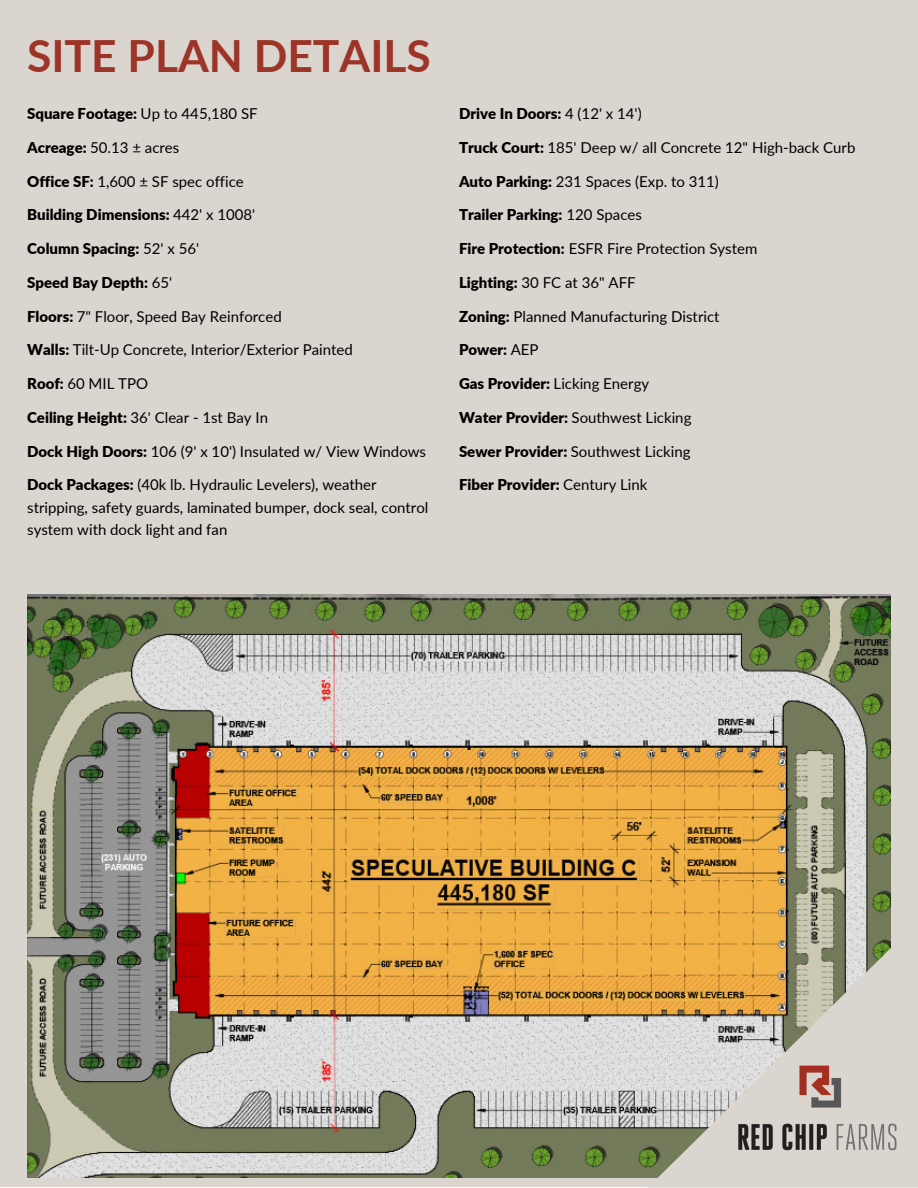
<style>
.page{position:relative;width:918px;height:1188px;background:#fff}
.page>*{position:absolute;margin:0;border:0;box-sizing:border-box;transform-origin:0 0}
.t1{font:700 44.4px "Lato";color:#9d3428}
.t2{font:15px "Lato";color:#000}
.t3{font:900 15px "Lato";color:#000}
.s1{font-weight:400}
.s2{font-weight:900}
</style>
<div class="page">
<div style="left:0;top:0;width:918px;height:1187px;background:#dbd5d0"></div>
<img style="left:27px;top:594px;width:863px;height:584px">
<svg style="left:648px;top:921px;width:270px;height:267px"></svg>
<img style="left:717px;top:1059px;width:201px;height:100px">
<p class="t1" style="left:27px;top:28px;width:405px">SITE PLAN DETAILS</p>
<p class="t3" style="left:27px;top:104px;width:232px">Square Footage: <span class="s1">Up to 445,180 SF</span></p>
<p class="t2" style="left:27px;top:138px;width:154px"><span class="s2">Acreage:</span> 50.13 ± acres</p>
<p class="t2" style="left:27px;top:172px;width:218px"><span class="s2">Office SF:</span> 1,600 ± SF spec office</p>
<p class="t3" style="left:27px;top:206px;width:230px">Building Dimensions: <span class="s1">442' x 1008'</span></p>
<p class="t3" style="left:27px;top:239px;width:174px">Column Spacing: <span class="s1">52' x 56'</span></p>
<p class="t3" style="left:27px;top:273px;width:147px">Speed Bay Depth: <span class="s1">65'</span></p>
<p class="t2" style="left:27px;top:307px;width:256px"><span class="s2">Floors:</span> 7" Floor, Speed Bay Reinforced</p>
<p class="t2" style="left:27px;top:341px;width:327px"><span class="s2">Walls:</span> Tilt-Up Concrete, Interior/Exterior Painted</p>
<p class="t2" style="left:27px;top:374px;width:122px"><span class="s2">Roof:</span> 60 MIL TPO</p>
<p class="t2" style="left:27px;top:408px;width:242px"><span class="s2">Ceiling Height:</span> 36' Clear - 1st Bay In</p>
<p class="t2" style="left:27px;top:442px;width:400px"><span class="s2">Dock High Doors:</span> 106 (9' x 10') Insulated w/ View Windows</p>
<p class="t2" style="left:27px;top:476px;width:351px"><span class="s2">Dock Packages:</span> (40k lb. Hydraulic Levelers), weather</p>
<p class="t2" style="left:27px;top:498px;width:403px">stripping, safety guards, laminated bumper, dock seal, control</p>
<p class="t2" style="left:27px;top:521px;width:202px">system with dock light and fan</p>
<p class="t3" style="left:459px;top:104px;width:184px">Drive In Doors: <span class="s1">4 (12' x 14')</span></p>
<p class="t2" style="left:459px;top:138px;width:398px"><span class="s2">Truck Court:</span> 185' Deep w/ all Concrete 12" High-back Curb</p>
<p class="t2" style="left:459px;top:172px;width:261px"><span class="s2">Auto Parking:</span> 231 Spaces (Exp. to 311)</p>
<p class="t3" style="left:459px;top:206px;width:184px">Trailer Parking: <span class="s1">120 Spaces</span></p>
<p class="t2" style="left:459px;top:239px;width:300px"><span class="s2">Fire Protection:</span> ESFR Fire Protection System</p>
<p class="t2" style="left:459px;top:273px;width:178px"><span class="s2">Lighting:</span> 30 FC at 36" AFF</p>
<p class="t2" style="left:459px;top:307px;width:262px"><span class="s2">Zoning:</span> Planned Manufacturing District</p>
<p class="t3" style="left:459px;top:341px;width:81px">Power: <span class="s1">AEP</span></p>
<p class="t2" style="left:459px;top:374px;width:192px"><span class="s2">Gas Provider:</span> Licking Energy</p>
<p class="t2" style="left:459px;top:408px;width:234px"><span class="s2">Water Provider:</span> Southwest Licking</p>
<p class="t2" style="left:459px;top:442px;width:233px"><span class="s2">Sewer Provider:</span> Southwest Licking</p>
<p class="t3" style="left:459px;top:476px;width:190px">Fiber Provider: <span class="s1">Century Link</span></p>
</div>
